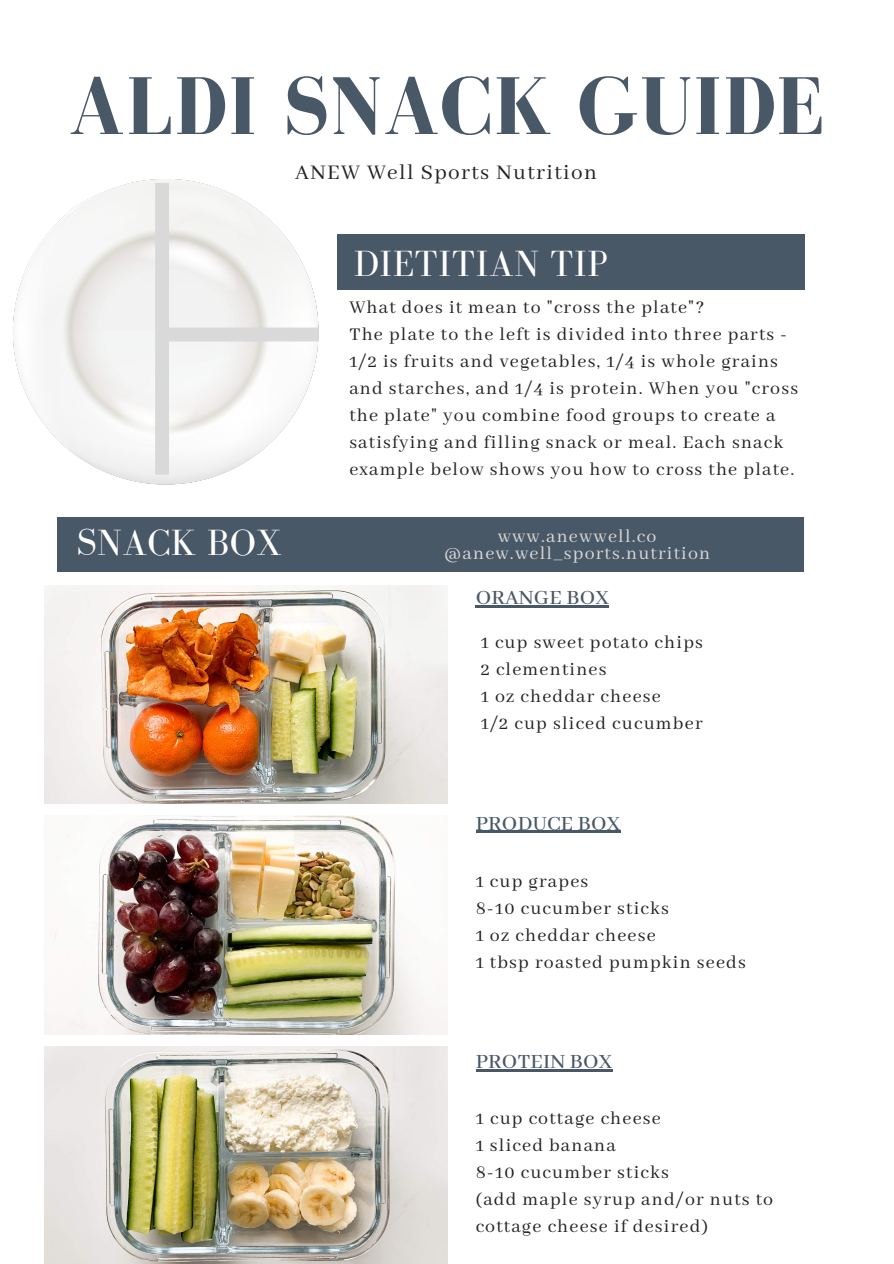
<style>
.page{position:relative;width:894px;height:1264px;background:#fff}
.page>*{position:absolute;margin:0;border:0;box-sizing:border-box;transform-origin:0 0}
.t1{font:700 84px "Bodoni FLF";letter-spacing:.01em;color:#495867}
.t2{font:37.5px "Bodoni FLF";letter-spacing:.01em;color:#fff}
.t3{font:23.25px "Abhaya Libre";letter-spacing:.06em;color:#222}
.t4{font:500 22.5px "Abhaya Libre";letter-spacing:.01em;color:#495867}
.t5{font:19.8px/27px "Abhaya Libre";letter-spacing:.06em;color:#222}
.t6{font:19.8px/17px "Abhaya Libre";letter-spacing:.06em;color:#d9d9d9;text-align:center}
</style>
<div class="page">
<img style="left:44px;top:585px;width:403px;height:218px">
<img style="left:44px;top:815px;width:403px;height:219px">
<img style="left:44px;top:1046px;width:403px;height:217px">
<div style="left:337px;top:234px;width:466px;height:56px;background:#495867"></div>
<div style="left:57px;top:517px;width:746px;height:54px;background:#495867"></div>
<img style="left:13px;top:179px;width:306px;height:306px">
<svg style="left:155px;top:183px;width:163px;height:291px"></svg>
<hr style="left:475px;top:605px;width:134px;height:2px;background:#495867">
<hr style="left:475px;top:830px;width:145px;height:3px;background:#495867">
<hr style="left:475px;top:1069px;width:137px;height:2px;background:#495867">
<h1 class="t1" style="left:68px;top:61px;width:757px">ALDI SNACK GUIDE</h1>
<p class="t3" style="left:295px;top:159px;width:303px">ANEW Well Sports Nutrition</p>
<h2 class="t2" style="left:353px;top:243px;width:255px">DIETITIAN TIP</h2>
<h2 class="t2" style="left:77px;top:522px;width:207px">SNACK BOX</h2>
<p class="t5" style="left:349px;top:295px;width:450px">What does it mean to "cross the plate"?<br>The plate to the left is divided into three parts - 1/2 is fruits and vegetables, 1/4 is whole grains and starches, and 1/4 is protein. When you "cross the plate" you combine food groups to create a satisfying and filling snack or meal. Each snack example below shows you how to cross the plate.</p>
<p class="t6" style="left:444px;top:528px;width:267px">www.anewwell.co @anew.well_sports.nutrition</p>
<p class="t4" style="left:475px;top:585px;width:135px">ORANGE BOX</p>
<p class="t5" style="left:480px;top:630px;width:224px">1 cup sweet potato chips<br>2 clementines<br>1 oz cheddar cheese<br>1/2 cup sliced cucumber</p>
<p class="t4" style="left:475px;top:810px;width:146px">PRODUCE BOX</p>
<p class="t5" style="left:475px;top:868px;width:271px">1 cup grapes<br>8-10 cucumber sticks<br>1 oz cheddar cheese<br>1 tbsp roasted pumpkin seeds</p>
<p class="t4" style="left:475px;top:1049px;width:138px">PROTEIN BOX</p>
<p class="t5" style="left:475px;top:1105px;width:299px">1 cup cottage cheese<br>1 sliced banana<br>8-10 cucumber sticks<br>(add maple syrup and/or nuts to cottage cheese if desired)</p>
</div>
